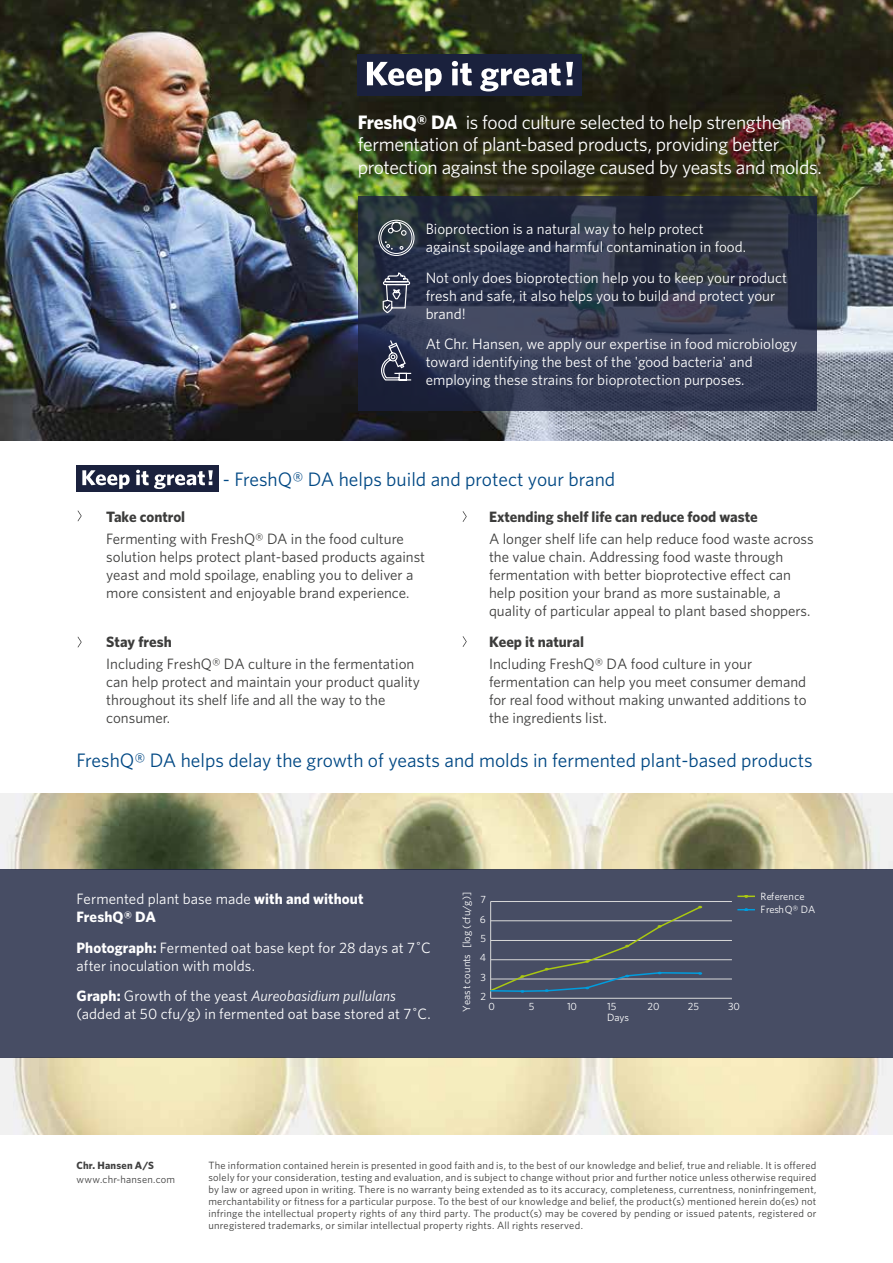
<style>
.page{position:relative;width:893px;height:1263px;background:#fff}
.page>*{position:absolute;margin:0;border:0;box-sizing:border-box;transform-origin:0 0}
.t1{font:19.5px/22.5px "Whitney";letter-spacing:-.02em;color:#fff}
.t2{font:19.5px "Whitney";color:#004884}
.t3{font:15px/18px "Whitney";color:#3c3c3b}
.t4{font:15px/18px "Whitney";color:#fff}
.t5{font:700 15px "Whitney";color:#3c3c3b}
.t6{font:700 15px/18px "Whitney";letter-spacing:.01em;color:#fff}
.t7{font:10.5px/12px "Whitney";letter-spacing:.025em;color:#3c3c3b;text-align:justify}
.t8{font:10.5px/13.5px "Whitney";color:#fff}
.t9{font:10.5px "Whitney";letter-spacing:.02em;color:#404040}
.t10{font:700 10.5px "Whitney";letter-spacing:.02em;color:#404040}
.s1{font-weight:700}
.s2{font-weight:400}
.s3{font-style:italic}
</style>
<div class="page">
<img style="left:0;top:0;width:893px;height:440px">
<img style="left:282px;top:17px;width:611px;height:219px">
<img style="left:0;top:793px;width:893px;height:77px">
<img style="left:0;top:1058px;width:893px;height:76px">
<div style="left:0;top:870px;width:893px;height:188px;background:#474d64"></div>
<div style="left:358px;top:54px;width:224px;height:42px;background:#1a213d"></div>
<svg style="left:367px;top:62px;width:75px;height:30px"></svg>
<svg style="left:452px;top:61px;width:20px;height:25px"></svg>
<svg style="left:480px;top:62px;width:93px;height:29px"></svg>
<div style="left:77px;top:465px;width:142px;height:27px;background:#1a213d"></div>
<svg style="left:82px;top:470px;width:48px;height:19px"></svg>
<svg style="left:136px;top:470px;width:77px;height:19px"></svg>
<svg style="left:78px;top:510px;width:4px;height:11px"></svg>
<svg style="left:78px;top:637px;width:4px;height:10px"></svg>
<svg style="left:463px;top:511px;width:4px;height:11px"></svg>
<svg style="left:463px;top:636px;width:4px;height:11px"></svg>
<svg style="left:358px;top:196px;width:458px;height:215px;background:#2e364b"></svg>
<svg style="left:383px;top:273px;width:27px;height:40px"></svg>
<svg style="left:380px;top:339px;width:32px;height:42px"></svg>
<svg style="left:378px;top:219px;width:37px;height:37px"></svg>
<hr style="left:491px;top:901px;width:241px;height:1px;background:#d9d9d9">
<hr style="left:491px;top:920px;width:241px;height:1px;background:#d9d9d9">
<hr style="left:491px;top:940px;width:241px;height:1px;background:#d9d9d9">
<hr style="left:491px;top:959px;width:241px;height:1px;background:#d9d9d9">
<hr style="left:491px;top:979px;width:241px;height:1px;background:#d9d9d9">
<hr style="left:490px;top:901px;width:1px;height:97px;background:#d9d9d9">
<hr style="left:491px;top:998px;width:241px;height:1px;background:#d9d9d9">
<svg style="left:490px;top:905px;width:212px;height:88px"></svg>
<svg style="left:737px;top:895px;width:18px;height:2px"></svg>
<svg style="left:737px;top:908px;width:18px;height:3px"></svg>
<h1 class="t1" style="left:358px;top:110px;width:466px"><span class="s1">FreshQ® DA</span> is food culture selected to help strengthen fermentation of plant-based products, providing better protection against the spoilage caused by yeasts and molds.</h1>
<h2 class="t4" style="left:426px;top:219px;width:322px">Bioprotection is a natural way to help protect against spoilage and harmful contamination in food.</h2>
<h2 class="t4" style="left:426px;top:268px;width:363px">Not only does bioprotection help you to keep your product fresh and safe, it also helps you to build and protect your brand!</h2>
<h2 class="t4" style="left:426px;top:335px;width:373px">At Chr. Hansen, we apply our expertise in food microbiology toward identifying the best of the 'good bacteria' and employing these strains for bioprotection purposes.</h2>
<h1 class="t2" style="left:223px;top:466px;width:394px">- FreshQ® DA helps build and protect your brand</h1>
<h2 class="t5" style="left:106px;top:507px;width:80px">Take control</h2>
<h2 class="t3" style="left:106px;top:529px;width:320px">Fermenting with FreshQ® DA in the food culture solution helps protect plant-based products against yeast and mold spoilage, enabling you to deliver a more consistent and enjoyable brand experience.</h2>
<h2 class="t5" style="left:106px;top:631px;width:67px">Stay fresh</h2>
<h2 class="t3" style="left:106px;top:654px;width:315px">Including FreshQ® DA culture in the fermentation can help protect and maintain your product quality throughout its shelf life and all the way to the consumer.</h2>
<h2 class="t5" style="left:489px;top:506px;width:270px">Extending shelf life can reduce food waste</h2>
<p class="t3" style="left:489px;top:529px;width:326px">A longer shelf life can help reduce food waste across the value chain. Addressing food waste through fermentation with better bioprotective effect can help position your brand as more sustainable, a quality of particular appeal to plant based shoppers.</p>
<h2 class="t5" style="left:489px;top:631px;width:97px">Keep it natural</h2>
<h2 class="t3" style="left:489px;top:654px;width:319px">Including FreshQ® DA food culture in your fermentation can help you meet consumer demand for real food without making unwanted additions to the ingredients list.</h2>
<h1 class="t2" style="left:77px;top:747px;width:738px">FreshQ® DA helps delay the growth of yeasts and molds in fermented plant-based products</h1>
<h2 class="t6" style="left:77px;top:889px;width:289px"><span class="s2">Fermented plant base made</span> with and without<br>FreshQ® DA</h2>
<h2 class="t4" style="left:77px;top:938px;width:356px"><span class="s1">Photograph:</span> Fermented oat base kept for 28 days at 7˚C after inoculation with molds.</h2>
<h2 class="t4" style="left:77px;top:987px;width:356px"><span class="s1">Graph:</span> Growth of the yeast <span class="s3">Aureobasidium pullulans </span>(added at 50 cfu/g) in fermented oat base stored at 7˚C.</h2>
<p class="t8" style="left:460px;top:1011px;width:121px;rotate:-90deg">Yeast counts [log (cfu/g)]</p>
<p class="t8" style="left:480px;top:892px;width:7px">7</p>
<p class="t8" style="left:480px;top:912px;width:7px">6</p>
<p class="t8" style="left:480px;top:931px;width:7px">5</p>
<p class="t8" style="left:480px;top:951px;width:8px">4</p>
<p class="t8" style="left:480px;top:970px;width:7px">3</p>
<p class="t8" style="left:480px;top:989px;width:7px">2</p>
<p class="t8" style="left:488px;top:999px;width:8px">0</p>
<p class="t8" style="left:529px;top:999px;width:7px">5</p>
<p class="t8" style="left:567px;top:999px;width:12px">10</p>
<p class="t8" style="left:607px;top:999px;width:11px">15</p>
<p class="t8" style="left:648px;top:999px;width:13px">20</p>
<p class="t8" style="left:688px;top:999px;width:13px">25</p>
<p class="t8" style="left:728px;top:999px;width:13px">30</p>
<p class="t8" style="left:607px;top:1010px;width:24px">Days</p>
<p class="t8" style="left:761px;top:889px;width:56px">Reference<br>FreshQ® DA</p>
<p class="t10" style="left:77px;top:1158px;width:79px">Chr. Hansen A/S</p>
<p class="t9" style="left:77px;top:1172px;width:100px">www.chr-hansen.com</p>
<p class="t7" style="left:208px;top:1159px;width:610px">The information contained herein is presented in good faith and is, to the best of our knowledge and belief, true and reliable. It is offered solely for your consideration, testing and evaluation, and is subject to change without prior and further notice unless otherwise required by law or agreed upon in writing. There is no warranty being extended as to its accuracy, completeness, currentness, noninfringement, merchantability or fitness for a particular purpose. To the best of our knowledge and belief, the product(s) mentioned herein do(es) not infringe the intellectual property rights of any third party. The product(s) may be covered by pending or issued patents, registered or unregistered trademarks, or similar intellectual property rights. All rights reserved.</p>
</div>
